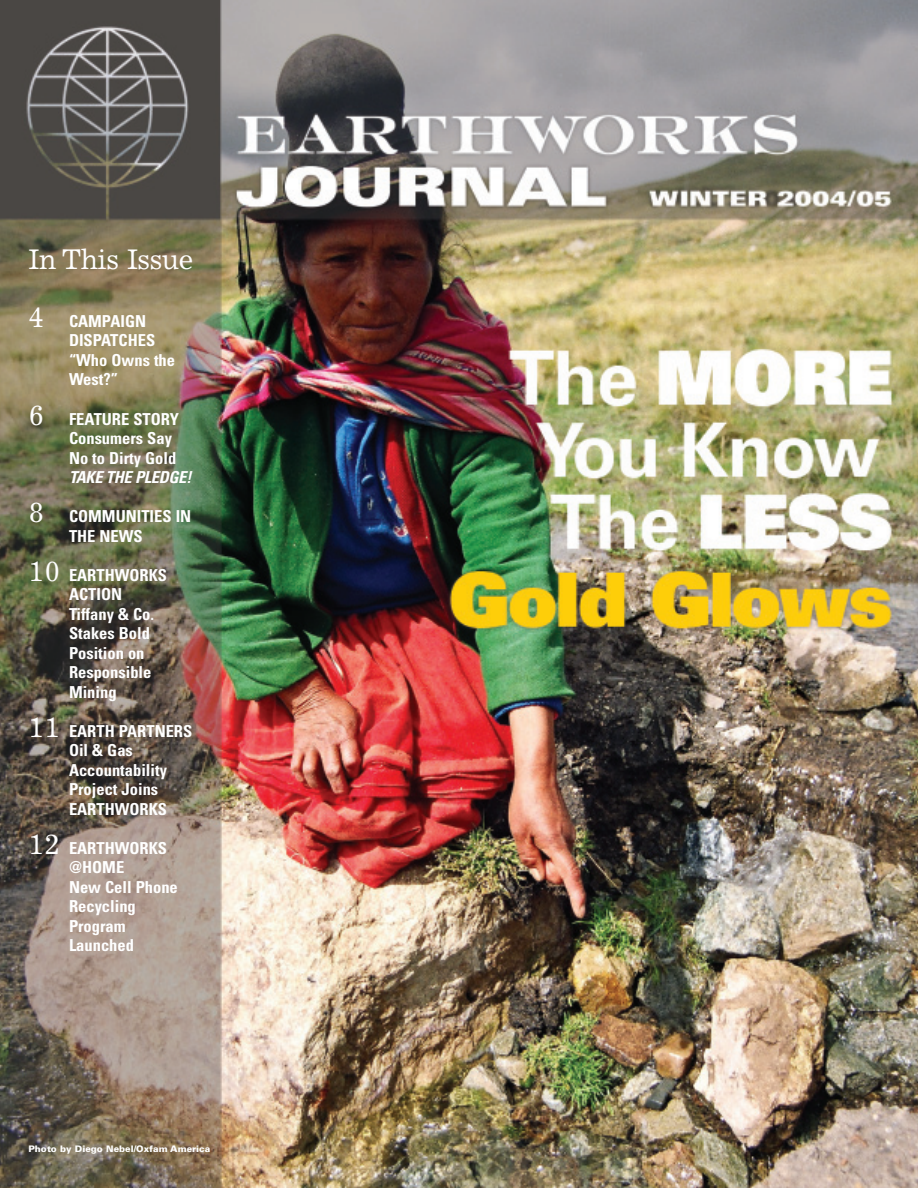
<style>
.page{position:relative;width:918px;height:1188px;background:#fff}
.page>*{position:absolute;margin:0;border:0;box-sizing:border-box;transform-origin:0 0}
.t1{font:28.5px "Excelsior";letter-spacing:-.015em;color:#fff}
.t2{font:700 condensed 16.5px/19.5px "Univers";color:#fff}
.t3{font:italic 700 condensed 16.5px "Univers";letter-spacing:-.02em;color:#fff}
.t4{font:900 9px "Univers";color:#fff}
.s1{font-family:"Excelsior";font-weight:400;font-stretch:normal;font-size:28.5px}
</style>
<div class="page">
<img style="left:0;top:0;width:918px;height:1187px">
<h1 class="t1" style="left:28px;top:247px;width:166px">In This Issue</h1>
<p class="t2" style="left:69px;top:313px;width:108px;text-indent:-40px"><span class="s1">4</span> CAMPAIGN<br>DISPATCHES “Who Owns the<br>West?”</p>
<p class="t2" style="left:69px;top:411px;width:112px;text-indent:-40px"><span class="s1">6</span> FEATURE STORY<br>Consumers Say<br>No to Dirty Gold</p>
<p class="t3" style="left:69px;top:471px;width:124px">TAKE THE PLEDGE!</p>
<p class="t2" style="left:28px;top:508px;width:164px;text-align:center"><span class="s1">8</span> COMMUNITIES IN<br>THE NEWS</p>
<p class="t2" style="left:69px;top:567px;width:100px;text-indent:-40px"><span class="s1">10</span> EARTHWORKS<br>ACTION<br>Tiffany &amp; Co.<br>Stakes Bold<br>Position on<br>Responsible<br>Mining</p>
<p class="t2" style="left:69px;top:723px;width:125px;text-indent:-40px"><span class="s1">11</span> EARTH PARTNERS<br>Oil &amp; Gas<br>Accountability<br>Project Joins<br>EARTHWORKS</p>
<p class="t2" style="left:69px;top:840px;width:110px;text-indent:-40px"><span class="s1">12</span> EARTHWORKS @HOME<br>New Cell Phone<br>Recycling<br>Program<br>Launched</p>
<p class="t4" style="left:28px;top:1146px;width:183px">Photo by Diego Nebel/Oxfam America</p>
</div>
